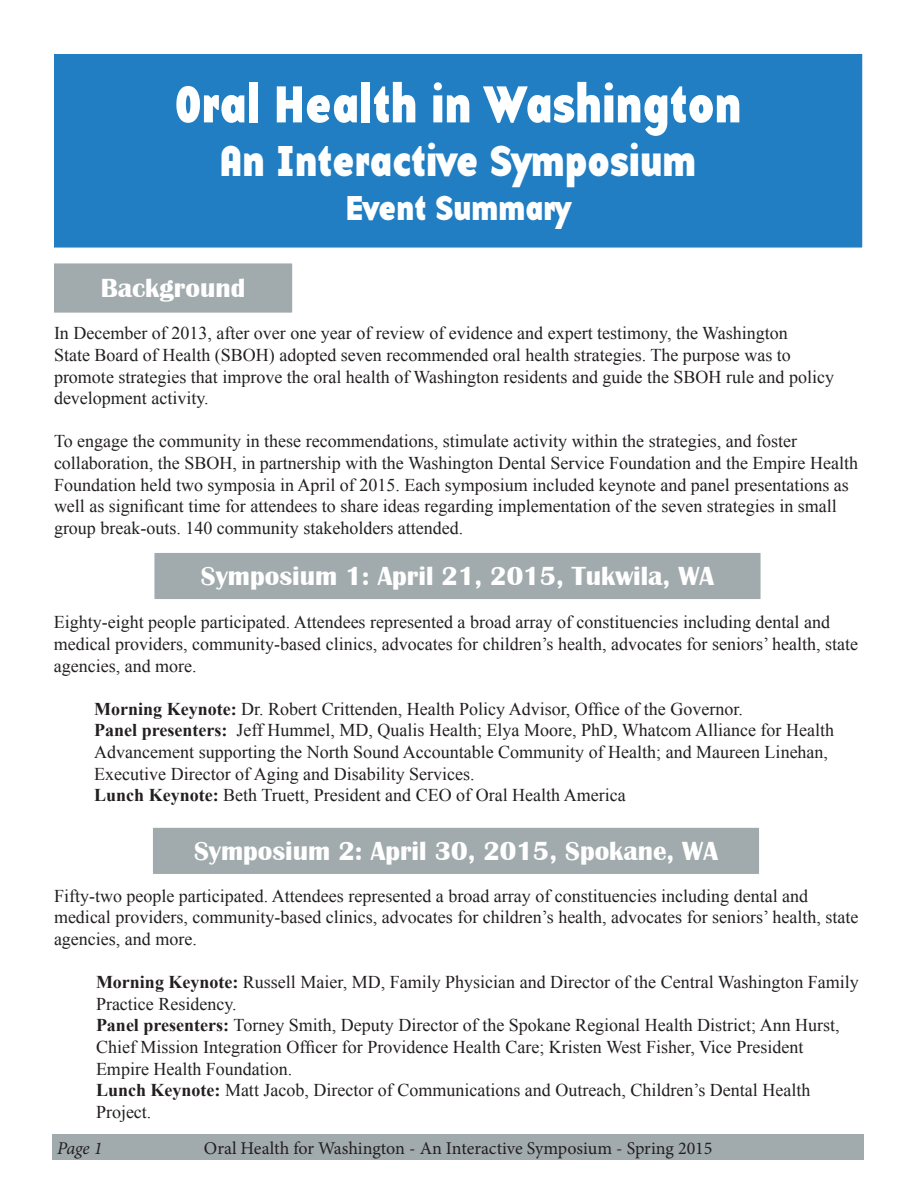
<style>
.page{position:relative;width:918px;height:1188px;background:#fff}
.page>*{position:absolute;margin:0;border:0;box-sizing:border-box;transform-origin:0 0}
.Cover_Page_Heading{font:54px "Base Twelve Sans B";color:#fff}
.Cover_Page_Heading-2{font:45px "Base Twelve Sans B";color:#fff}
.Cover_Page_Heading-3{font:36px "Base Twelve Sans B";color:#fff}
.Subtitles{font:700 27px "Britannic";color:#fff}
.Body_Text{font:18px/21.6px "Times New Roman";color:#231f20}
.t1{font:18px "Minion Pro";color:#231f20}
.t2{font:italic 18px "Minion Pro";color:#231f20}
.s1{font-weight:700}
</style>
<div class="page">
<div style="left:52px;top:1134px;width:812px;height:26px;background:#a1aaad"></div>
<div style="left:53px;top:53px;width:810px;height:195px;background:#217ec2"></div>
<div style="left:52px;top:52px;width:812px;height:197px;border:2px solid #fff"></div>
<div style="left:53px;top:263px;width:240px;height:50px;background:#a1aaad"></div>
<div style="left:52px;top:262px;width:242px;height:52px;border:2px solid #fff"></div>
<div style="left:154px;top:552px;width:607px;height:48px;background:#a1aaad"></div>
<div style="left:153px;top:551px;width:609px;height:50px;border:2px solid #fff"></div>
<div style="left:152px;top:827px;width:608px;height:48px;background:#a1aaad"></div>
<div style="left:151px;top:826px;width:610px;height:49px;border:2px solid #fff"></div>
<p class="Cover_Page_Heading" style="left:175px;top:71px;width:568px">Oral Health in Washington</p>
<p class="Cover_Page_Heading-2" style="left:220px;top:133px;width:478px">An Interactive Symposium</p>
<p class="Cover_Page_Heading-3" style="left:346px;top:185px;width:227px">Event Summary</p>
<p class="Subtitles" style="left:101px;top:273px;width:146px">Background</p>
<p class="Body_Text" style="left:54px;top:322px;width:782px">In December of 2013, after over one year of review of evidence and expert testimony, the Washington<br>State Board of Health (SBOH) adopted seven recommended oral health strategies. The purpose was to promote strategies that improve the oral health of Washington residents and guide the SBOH rule and policy development activity.</p>
<p class="Body_Text" style="left:54px;top:430px;width:806px">To engage the community in these recommendations, stimulate activity within the strategies, and foster collaboration, the SBOH, in partnership with the Washington Dental Service Foundation and the Empire Health Foundation held two symposia in April of 2015. Each symposium included keynote and panel presentations as well as significant time for attendees to share ideas regarding implementation of the seven strategies in small group break-outs. 140 community stakeholders attended.</p>
<p class="Subtitles" style="left:201px;top:561px;width:515px">Symposium 1: April 21, 2015, Tukwila, WA</p>
<p class="Body_Text" style="left:54px;top:611px;width:806px">Eighty-eight people participated. Attendees represented a broad array of constituencies including dental and medical providers, community-based clinics, advocates for children’s health, advocates for seniors’ health, state agencies, and more.</p>
<p class="Body_Text" style="left:94px;top:698px;width:650px"><span class="s1">Morning Keynote:</span> Dr. Robert Crittenden, Health Policy Advisor, Office of the Governor.</p>
<p class="Body_Text" style="left:94px;top:719px;width:741px"><span class="s1">Panel presenters:</span> Jeff Hummel, MD, Qualis Health; Elya Moore, PhD, Whatcom Alliance for Health<br>Advancement supporting the North Sound Accountable Community of Health; and Maureen Linehan,<br>Executive Director of Aging and Disability Services.</p>
<p class="Body_Text" style="left:94px;top:784px;width:533px"><span class="s1">Lunch Keynote:</span> Beth Truett, President and CEO of Oral Health America</p>
<p class="Subtitles" style="left:194px;top:836px;width:525px">Symposium 2: April 30, 2015, Spokane, WA</p>
<p class="Body_Text" style="left:54px;top:885px;width:806px">Fifty-two people participated. Attendees represented a broad array of constituencies including dental and medical providers, community-based clinics, advocates for children’s health, advocates for seniors’ health, state agencies, and more.</p>
<p class="Body_Text" style="left:96px;top:971px;width:764px"><span class="s1">Morning Keynote:</span> Russell Maier, MD, Family Physician and Director of the Central Washington Family<br>Practice Residency.</p>
<p class="Body_Text" style="left:96px;top:1014px;width:745px"><span class="s1">Panel presenters:</span> Torney Smith, Deputy Director of the Spokane Regional Health District; Ann Hurst,<br>Chief Mission Integration Officer for Providence Health Care; Kristen West Fisher, Vice President</p>
<p class="Body_Text" style="left:96px;top:1058px;width:198px">Empire Health Foundation.</p>
<p class="Body_Text" style="left:96px;top:1079px;width:716px"><span class="s1">Lunch Keynote:</span> Matt Jacob, Director of Communications and Outreach, Children’s Dental Health<br>Project.</p>
<p class="t2" style="left:57px;top:1135px;width:47px">Page 1</p>
<p class="t1" style="left:204px;top:1136px;width:510px">Oral Health for Washington - An Interactive Symposium - Spring 2015</p>
</div>
